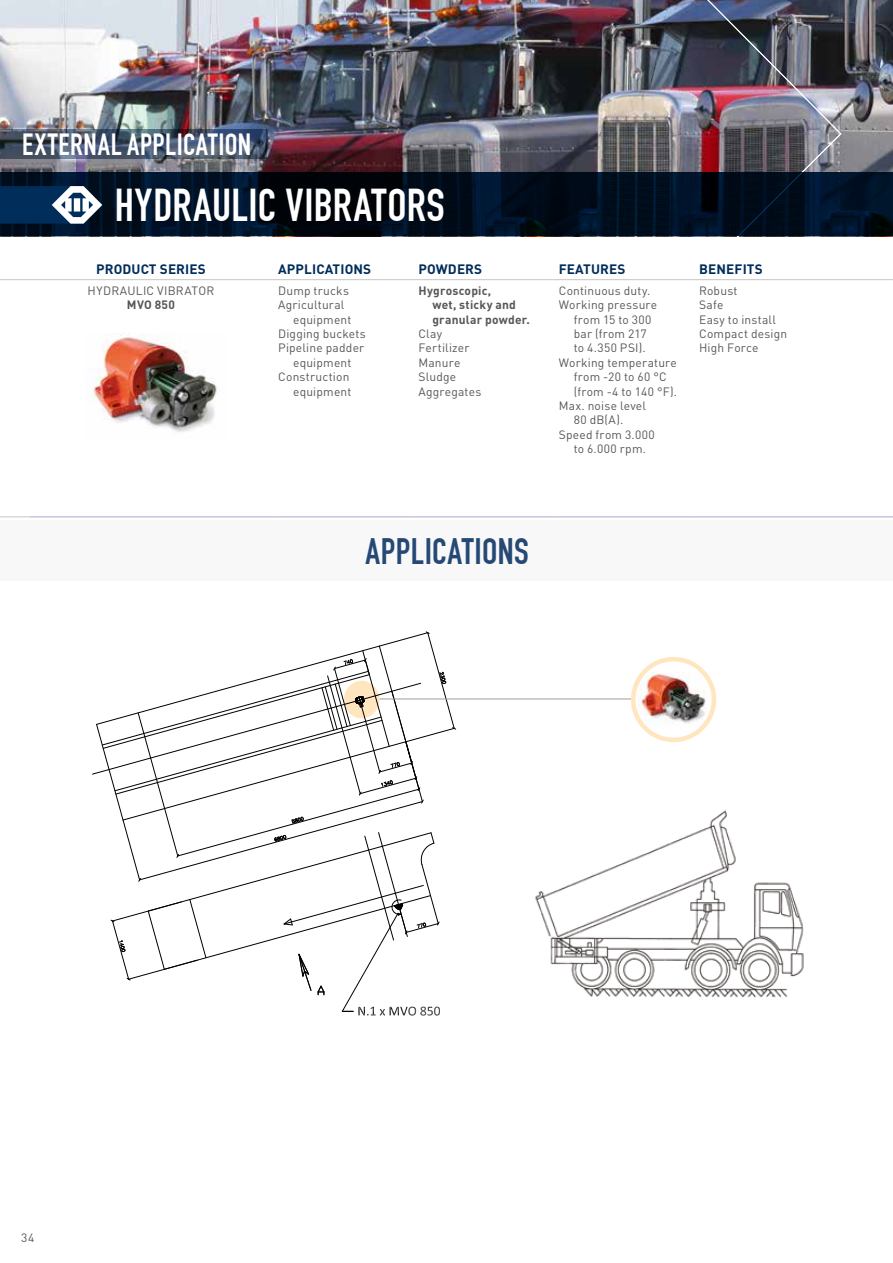
<style>
.page{position:relative;width:893px;height:1263px;background:#fff}
.page>*{position:absolute;margin:0;border:0;box-sizing:border-box;transform-origin:0 0}
.t1{font:45px "DIN Engschrift";letter-spacing:.01em;color:#fff}
.t2{font:36px "DIN Engschrift";letter-spacing:.01em;color:#264875}
.t3{font:30px "DIN Engschrift";letter-spacing:.02em;color:#fff}
.t4{font:700 13.5px "DIN Pro";letter-spacing:.01em;color:#002d59}
.t5{font:12px/14.4px "DIN Pro";letter-spacing:.015em;color:#575756}
.t6{font:700 12px/14.4px "DIN Pro";letter-spacing:.015em;color:#575756}
</style>
<div class="page">
<img style="left:842px;top:0;width:51px;height:173px">
<img style="left:0;top:0;width:842px;height:701px">
<hr style="left:0;top:517px;width:30px;height:1px;background:#c6c6c6">
<hr style="left:30px;top:517px;width:242px;height:1px;background:#a5aec9">
<hr style="left:272px;top:517px;width:140px;height:1px;background:#a5aec9">
<hr style="left:412px;top:517px;width:141px;height:1px;background:#a5aec9">
<hr style="left:553px;top:517px;width:140px;height:1px;background:#a5aec9">
<hr style="left:693px;top:517px;width:200px;height:1px;background:#a5aec9">
<hr style="left:272px;top:279px;width:140px;height:1px;background:#c6c6c6">
<hr style="left:412px;top:279px;width:141px;height:1px;background:#c6c6c6">
<hr style="left:553px;top:279px;width:140px;height:1px;background:#c6c6c6">
<hr style="left:693px;top:279px;width:200px;height:1px;background:#c6c6c6">
<hr style="left:0;top:279px;width:30px;height:1px;background:#c6c6c6">
<hr style="left:30px;top:279px;width:242px;height:1px;background:#c6c6c6">
<img style="left:535px;top:810px;width:269px;height:188px">
<svg style="left:92px;top:631px;width:364px;height:385px"></svg>
<svg style="left:344px;top:681px;width:35px;height:37px"></svg>
<img style="left:638px;top:672px;width:71px;height:55px">
<div style="left:631px;top:657px;width:85px;height:85px;border:4px solid #ffe6bf;border-radius:50%"></div>
<hr style="left:379px;top:699px;width:252px;height:1px;background:#9d9d9c">
<img style="left:85px;top:334px;width:140px;height:108px">
<div style="left:0;top:521px;width:893px;height:60px;background:#f8f8f8"></div>
<svg style="left:0;top:173px;width:893px;height:63px;background:#000e1e"></svg>
<svg style="left:0;top:186px;width:102px;height:38px"></svg>
<svg style="left:0;top:129px;width:266px;height:29px;background:#46546a"></svg>
<h3 class="t3" style="left:22px;top:127px;width:230px">EXTERNAL APPLICATION</h3>
<h1 class="t1" style="left:115px;top:179px;width:332px">HYDRAULIC VIBRATORS</h1>
<p class="t4" style="left:96px;top:260px;width:111px">PRODUCT SERIES</p>
<p class="t4" style="left:278px;top:260px;width:95px">APPLICATIONS</p>
<p class="t4" style="left:419px;top:260px;width:65px">POWDERS</p>
<p class="t4" style="left:559px;top:260px;width:68px">FEATURES</p>
<p class="t4" style="left:699px;top:260px;width:65px">BENEFITS</p>
<p class="t5" style="left:88px;top:283px;width:128px">HYDRAULIC VIBRATOR</p>
<p class="t6" style="left:127px;top:297px;width:49px">MVO 850</p>
<p class="t5" style="left:559px;top:283px;width:93px">Continuous duty.</p>
<p class="t5" style="left:559px;top:297px;width:100px">Working pressure</p>
<p class="t5" style="left:574px;top:312px;width:79px">from 15 to 300</p>
<p class="t5" style="left:574px;top:326px;width:74px">bar (from 217</p>
<p class="t5" style="left:574px;top:340px;width:73px">to 4.350 PSI).</p>
<p class="t5" style="left:559px;top:355px;width:120px">Working temperature</p>
<p class="t5" style="left:574px;top:369px;width:95px">from -20 to 60 °C</p>
<p class="t5" style="left:574px;top:384px;width:105px">(from -4 to 140 °F).</p>
<p class="t5" style="left:559px;top:398px;width:89px">Max. noise level</p>
<p class="t5" style="left:574px;top:412px;width:51px">80 dB(A).</p>
<p class="t5" style="left:559px;top:427px;width:97px">Speed from 3.000</p>
<p class="t5" style="left:574px;top:441px;width:74px">to 6.000 rpm.</p>
<p class="t6" style="left:432px;top:283px;width:99px;text-indent:-14px">Hygroscopic,<br>wet, sticky and granular powder.</p>
<p class="t5" style="left:418px;top:326px;width:64px">Clay<br>Fertilizer<br>Manure<br>Sludge<br>Aggregates</p>
<p class="t5" style="left:278px;top:283px;width:72px">Dump trucks</p>
<p class="t5" style="left:278px;top:297px;width:68px">Agricultural</p>
<p class="t5" style="left:293px;top:312px;width:60px">equipment</p>
<p class="t5" style="left:278px;top:326px;width:89px">Digging buckets</p>
<p class="t5" style="left:278px;top:340px;width:88px">Pipeline padder</p>
<p class="t5" style="left:293px;top:355px;width:60px">equipment</p>
<p class="t5" style="left:278px;top:369px;width:73px">Construction</p>
<p class="t5" style="left:293px;top:384px;width:60px">equipment</p>
<p class="t5" style="left:699px;top:283px;width:90px">Robust<br>Safe<br>Easy to install<br>Compact design<br>High Force</p>
<p class="t5" style="left:21px;top:1230px;width:15px">34</p>
<h2 class="t2" style="left:365px;top:530px;width:165px">APPLICATIONS</h2>
</div>
